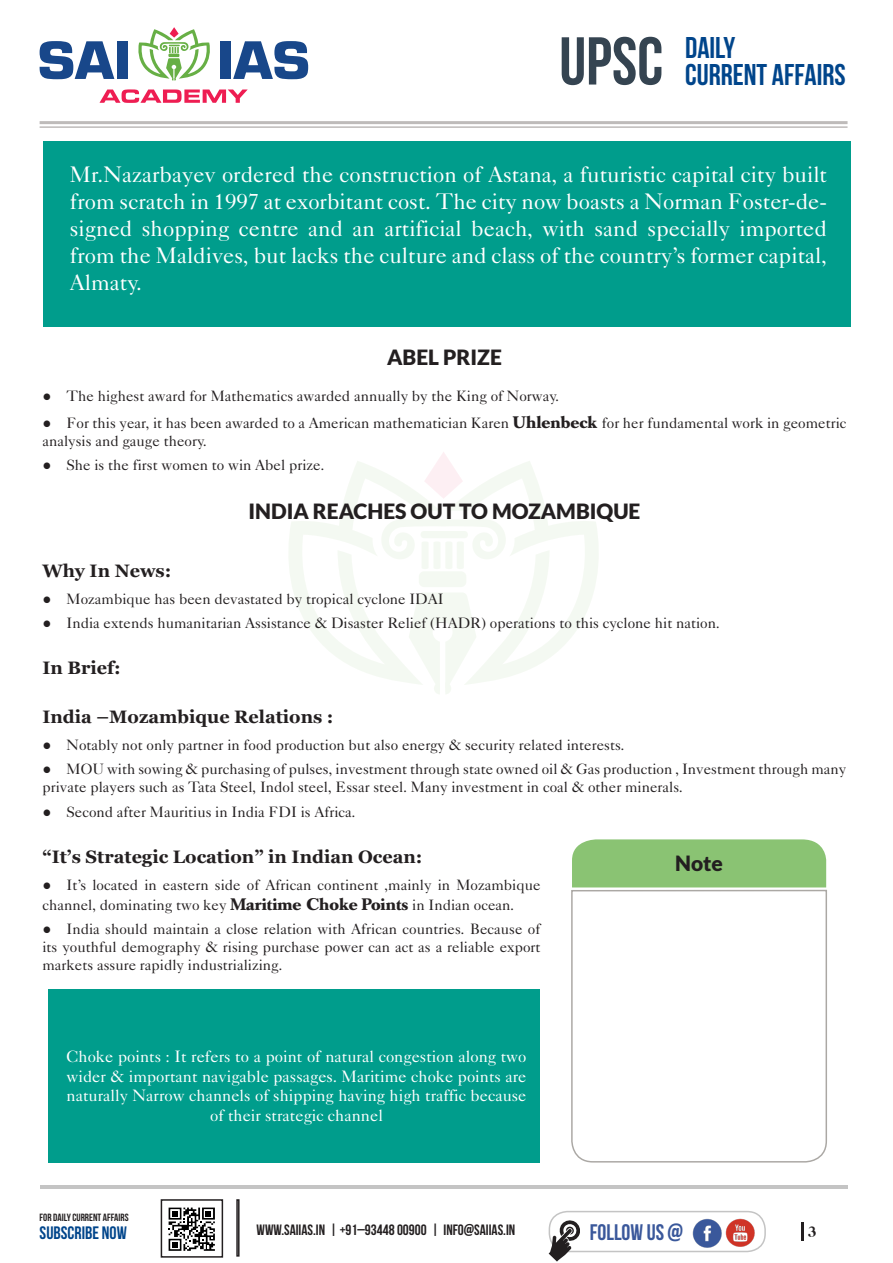
<style>
.page{position:relative;width:893px;height:1263px;background:#fff}
.page>*{position:absolute;margin:0;border:0;box-sizing:border-box;transform-origin:0 0}
.t1{font:700 67.5px "Bebas Neue";color:#354451}
.t2{font:700 30px/27px "Bebas Neue";color:#00458b}
.Paragraph{font:22.5px/27px "Caslon Five Forty LT";color:#fff;text-align:justify}
.t3{font:700 22.5px "Bebas Neue";color:#3a589b}
.Content_Heading{font:900 21px "Lato";color:#231f20}
.Sub_Head{font:700 18px "Georgia";color:#231f20}
.t4{font:700 18px "Bebas Neue";color:#00458b}
.Paragraph-2{font:16.5px/19.8px "Caslon Five Forty LT";color:#fff;text-align:center}
.t5{font:15px/18px "Caslon Five Forty LT";color:#231f20}
.t6{font:700 15px "Bebas Neue";color:#231f20}
.t7{font:700 13.5px "Caslon";color:#231f20}
.t8{font:700 10.5px "Bebas Neue";color:#231f20}
.s1{font-family:"Georgia";font-weight:700}
.s2{font-family:"Caslon Book BE";font-weight:700;font-size:16.5px}
</style>
<div class="page">
<hr style="left:40px;top:1185px;width:807px;height:4px;background:#c4c4c4">
<svg style="left:289px;top:452px;width:309px;height:242px"></svg>
<svg style="left:40px;top:41px;width:74px;height:38px"></svg>
<div style="left:117px;top:41px;width:11px;height:38px;background:#18478a"></div>
<div style="left:220px;top:41px;width:10px;height:38px;background:#18478a"></div>
<svg style="left:233px;top:41px;width:75px;height:38px"></svg>
<svg style="left:100px;top:89px;width:148px;height:14px"></svg>
<svg style="left:138px;top:27px;width:72px;height:54px"></svg>
<div style="left:572px;top:839px;width:254px;height:48px;background:#8ac373"></div>
<svg style="left:571px;top:889px;width:256px;height:274px"></svg>
<svg style="left:801px;top:1222px;width:2px;height:19px"></svg>
<svg style="left:168px;top:1207px;width:47px;height:44px"></svg>
<div style="left:161px;top:1199px;width:62px;height:58px;border:2px solid #231f20"></div>
<div style="left:236px;top:1199px;width:4px;height:57px;border:2px solid #231f20"></div>
<div style="left:549px;top:1211px;width:217px;height:41px;border:2px solid #c4c4c4;border-radius:18px"></div>
<img style="left:692px;top:1218px;width:63px;height:30px">
<svg style="left:549px;top:1219px;width:32px;height:42px"></svg>
<hr style="left:40px;top:121px;width:807px;height:3px;background:#bebbba">
<hr style="left:40px;top:126px;width:807px;height:2px;background:#bebbba">
<div style="left:43px;top:141px;width:807px;height:186px;background:#009d8c"></div>
<div style="left:49px;top:989px;width:491px;height:174px;background:#009d8c"></div>
<h1 class="t1" style="left:559px;top:24px;width:105px">UPSC</h1>
<h2 class="t2" style="left:685px;top:34px;width:162px">DAILY<br>CURRENT AFFAIRS</h2>
<p class="Paragraph" style="left:70px;top:161px;width:759px">Mr.Nazarbayev ordered the construction of Astana, a futuristic capital city built from scratch in 1997 at exorbitant cost. The city now boasts a Norman Foster-de&shy;signed shopping centre and an artificial beach, with sand specially imported from the Maldives, but lacks the culture and class of the country’s former capital, Almaty.</p>
<p class="Content_Heading" style="left:387px;top:345px;width:116px">ABEL PRIZE</p>
<p class="t5" style="left:42px;top:387px;width:518px"><span class="s1">●</span> The highest award for Mathematics awarded annually by the King of Norway.</p>
<p class="t5" style="left:42px;top:413px;width:805px"><span class="s1">●</span> For this year, it has been awarded to a American mathematician Karen <span class="s2">Uhlenbeck</span> for her fundamental work in geometric analysis and gauge theory.</p>
<p class="t5" style="left:42px;top:456px;width:284px"><span class="s1">●</span> She is the first women to win Abel prize.</p>
<p class="Content_Heading" style="left:249px;top:499px;width:393px">INDIA REACHES OUT TO MOZAMBIQUE</p>
<p class="Sub_Head" style="left:42px;top:561px;width:130px">Why In News:</p>
<p class="t5" style="left:42px;top:590px;width:403px"><span class="s1">●</span> Mozambique has been devastated by tropical cyclone IDAI</p>
<p class="t5" style="left:42px;top:614px;width:679px"><span class="s1">●</span> India extends humanitarian Assistance &amp; Disaster Relief (HADR) operations to this cyclone hit nation.</p>
<p class="Sub_Head" style="left:42px;top:658px;width:80px">In Brief:</p>
<p class="Sub_Head" style="left:42px;top:707px;width:293px">India –Mozambique Relations :</p>
<p class="t5" style="left:42px;top:736px;width:584px"><span class="s1">●</span> Notably not only partner in food production but also energy &amp; security related interests.</p>
<p class="t5" style="left:42px;top:760px;width:805px"><span class="s1">●</span> MOU with sowing &amp; purchasing of pulses, investment through state owned oil &amp; Gas production , Investment through many private players such as Tata Steel, Indol steel, Essar steel. Many investment in coal &amp; other minerals.</p>
<p class="t5" style="left:42px;top:802px;width:315px"><span class="s1">●</span> Second after Mauritius in India FDI is Africa.</p>
<p class="Sub_Head" style="left:42px;top:846px;width:381px">“It’s Strategic Location” in Indian Ocean:</p>
<p class="t5" style="left:42px;top:875px;width:500px;line-height:19.8px"><span class="s1">●</span> It’s located in eastern side of African continent ,mainly in Mozambique channel, dominating two key <span class="s2">Maritime Choke Points</span> in Indian ocean.</p>
<p class="t5" style="left:42px;top:920px;width:500px;text-align:justify"><span class="s1">●</span> India should maintain a close relation with African countries. Because of its youthful demography &amp; rising purchase power can act as a reliable export markets assure rapidly industrializing.</p>
<h3 class="Content_Heading" style="left:675px;top:850px;width:49px">Note</h3>
<p class="Paragraph-2" style="left:67px;top:1046px;width:461px">Choke points : It refers to a point of natural congestion along two wider &amp; important navigable passages. Maritime choke points are naturally Narrow channels of shipping having high traffic because of their strategic channel</p>
<p class="t8" style="left:40px;top:1211px;width:91px">FOR DAILY CURRENT AFFAIRS</p>
<p class="t4" style="left:40px;top:1223px;width:89px">SUBSCRIBE NOW</p>
<h3 class="t3" style="left:590px;top:1220px;width:95px">FOLLOW US @</h3>
<p class="t6" style="left:257px;top:1221px;width:260px">WWW.SAIIAS.IN | +91–93448 00900 | INFO@SAIIAS.IN</p>
<p class="t7" style="left:808px;top:1223px;width:10px">3</p>
</div>
